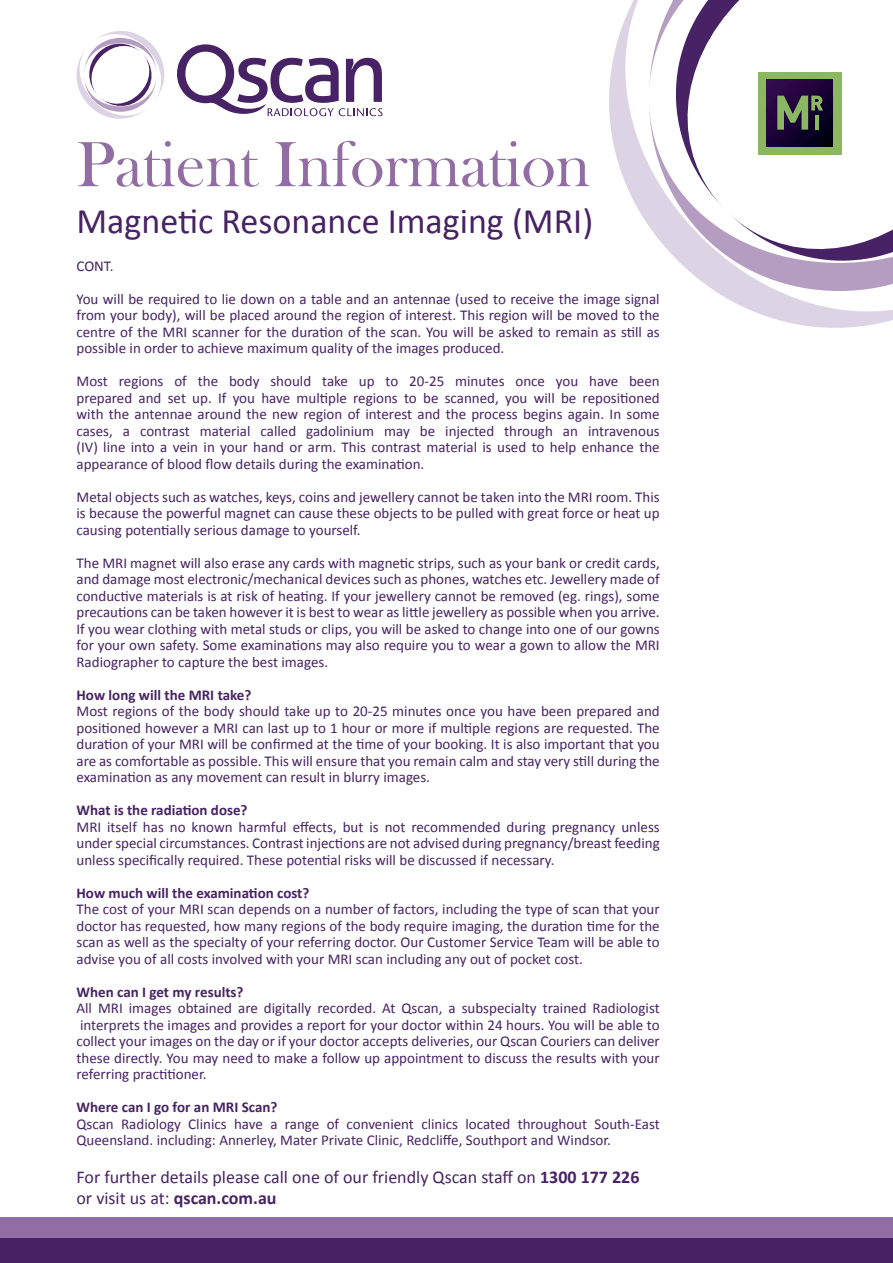
<style>
.page{position:relative;width:893px;height:1263px;background:#fff}
.page>*{position:absolute;margin:0;border:0;box-sizing:border-box;transform-origin:0 0}
.t1{font:66px "Bask Old Face";color:#926da4}
.t2{font:36px "Calibri";color:#472264}
.t3{font:18px/21px "Calibri";color:#472264}
.t4{font:15px/16.5px "Calibri";color:#472264;text-align:justify}
.t5{font:700 15px "Calibri";color:#472264}
.s1{font-weight:700}
</style>
<div class="page">
<svg style="left:76px;top:31px;width:89px;height:88px"></svg>
<svg style="left:177px;top:44px;width:205px;height:72px"></svg>
<svg style="left:609px;top:0;width:284px;height:328px"></svg>
<div style="left:0;top:1237px;width:893px;height:26px;background:#472264"></div>
<div style="left:0;top:1216px;width:893px;height:21px;background:#926da4"></div>
<h1 class="t1" style="left:76px;top:128px;width:515px">Patient Information</h1>
<h2 class="t2" style="left:76px;top:196px;width:518px">Magnetic Resonance Imaging (MRI)</h2>
<p class="t4" style="left:76px;top:257px;width:39px">CONT.</p>
<p class="t4" style="left:76px;top:290px;width:585px">You will be required to lie down on a table and an antennae (used to receive the image signal from your body), will be placed around the region of interest. This region will be moved to the centre of the MRI scanner for the duration of the scan. You will be asked to remain as still as possible in order to achieve maximum quality of the images produced.</p>
<p class="t4" style="left:76px;top:373px;width:585px">Most regions of the body should take up to 20-25 minutes once you have been prepared and set up. If you have multiple regions to be scanned, you will be repositioned with the antennae around the new region of interest and the process begins again. In some cases, a contrast material called gadolinium may be injected through an intravenous (IV) line into a vein in your hand or arm. This contrast material is used to help enhance the appearance of blood flow details during the examination.</p>
<p class="t4" style="left:76px;top:488px;width:585px">Metal objects such as watches, keys, coins and jewellery cannot be taken into the MRI room. This is because the powerful magnet can cause these objects to be pulled with great force or heat up causing potentially serious damage to yourself.</p>
<p class="t4" style="left:76px;top:554px;width:585px">The MRI magnet will also erase any cards with magnetic strips, such as your bank or credit cards, and damage most electronic/mechanical devices such as phones, watches etc. Jewellery made of conductive materials is at risk of heating. If your jewellery cannot be removed (eg. rings), some precautions can be taken however it is best to wear as little jewellery as possible when you arrive.<br>If you wear clothing with metal studs or clips, you will be asked to change into one of our gowns for your own safety. Some examinations may also require you to wear a gown to allow the MRI Radiographer to capture the best images.</p>
<p class="t5" style="left:76px;top:684px;width:176px">How long will the MRI take?</p>
<p class="t4" style="left:76px;top:703px;width:585px">Most regions of the body should take up to 20-25 minutes once you have been prepared and positioned however a MRI can last up to 1 hour or more if multiple regions are requested. The duration of your MRI will be confirmed at the time of your booking. It is also important that you are as comfortable as possible. This will ensure that you remain calm and stay very still during the examination as any movement can result in blurry images.</p>
<p class="t5" style="left:76px;top:800px;width:173px">What is the radiation dose?</p>
<p class="t4" style="left:76px;top:818px;width:585px">MRI itself has no known harmful effects, but is not recommended during pregnancy unless under special circumstances. Contrast injections are not advised during pregnancy/breast feeding unless specifically required. These potential risks will be discussed if necessary.</p>
<p class="t5" style="left:76px;top:882px;width:234px">How much will the examination cost?</p>
<p class="t4" style="left:76px;top:901px;width:585px">The cost of your MRI scan depends on a number of factors, including the type of scan that your doctor has requested, how many regions of the body require imaging, the duration time for the scan as well as the specialty of your referring doctor. Our Customer Service Team will be able to advise you of all costs involved with your MRI scan including any out of pocket cost.</p>
<p class="t5" style="left:76px;top:981px;width:169px">When can I get my results?</p>
<p class="t4" style="left:76px;top:1000px;width:585px">All MRI images obtained are digitally recorded. At Qscan, a subspecialty trained Radiologist interprets the images and provides a report for your doctor within 24 hours. You will be able to collect your images on the day or if your doctor accepts deliveries, our Qscan Couriers can deliver these directly. You may need to make a follow up appointment to discuss the results with your referring practitioner.</p>
<p class="t5" style="left:76px;top:1097px;width:202px">Where can I go for an MRI Scan?</p>
<p class="t4" style="left:76px;top:1115px;width:585px">Qscan Radiology Clinics have a range of convenient clinics located throughout South-East<br>Queensland. including: Annerley, Mater Private Clinic, Redcliffe, Southport and Windsor.</p>
<p class="t3" style="left:76px;top:1166px;width:564px">For further details please call one of our friendly Qscan staff on <span class="s1">1300 177 226 </span>or visit us at: <span class="s1">qscan.com.au</span></p>
</div>
